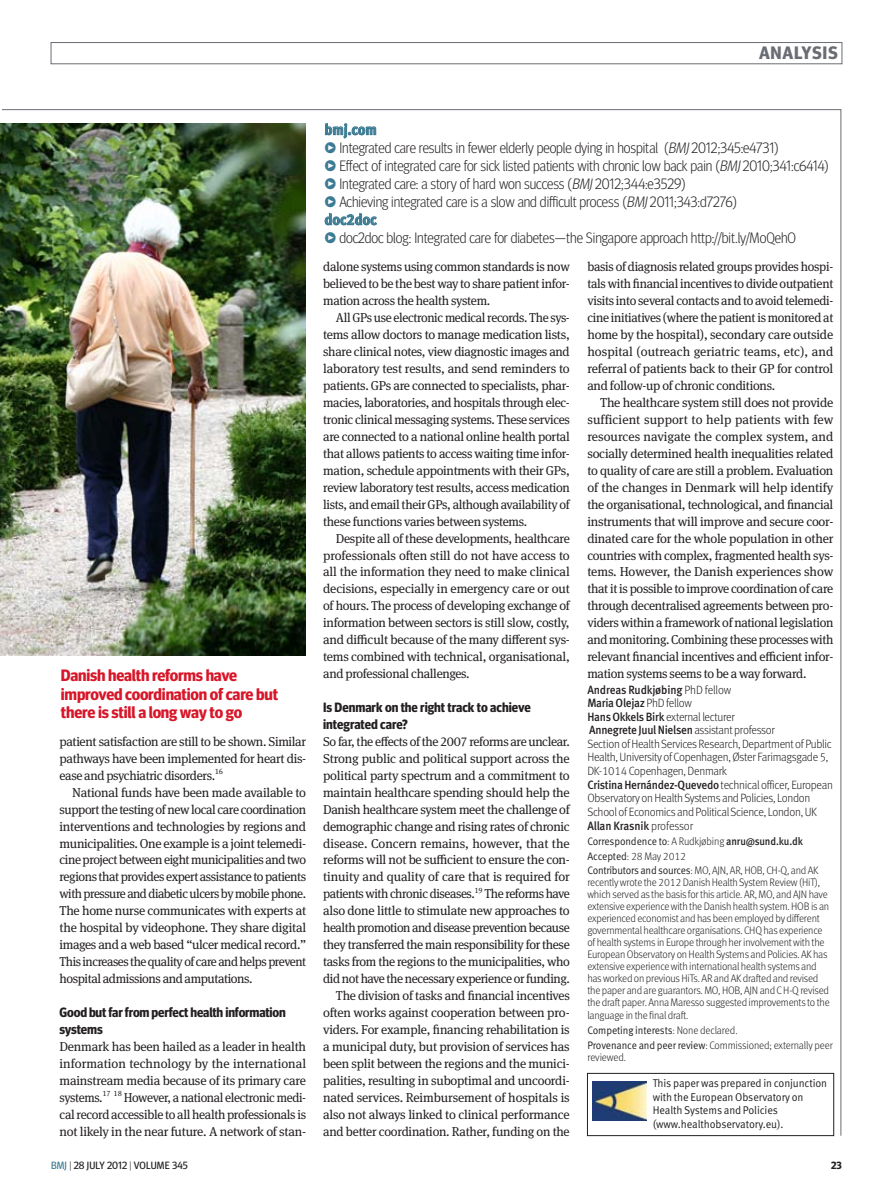
<style>
.page{position:relative;width:893px;height:1191px;background:#fff}
.page>*{position:absolute;margin:0;border:0;box-sizing:border-box;transform-origin:0 0}
.t1{font:700 18px "Meta Headline OT";letter-spacing:.04em;color:#6a6d73}
.quote{font:700 16.5px/18.8px "Meta Headline OT";letter-spacing:-.01em;color:#d71729}
._10pt_Link_BLOB{font:300 15px "Meta Headline OT";letter-spacing:-.005em;color:#231f20;scale:.95 1}
._10pt_Link_bold{font:700 15px "Meta Pro";letter-spacing:-.005em;color:#3c7b93;scale:.95 1}
.subhead1_crosshead{font:700 13.5px/17px "Meta Headline OT";letter-spacing:-.01em;color:#231f20}
.body_indent{font:12.9px/17px "Meta Serif Pro";letter-spacing:-.025em;color:#231f20;text-align:justify}
.body{font:12.9px/17px "Meta Serif Pro";letter-spacing:-.025em;color:#231f20;text-align:justify}
.features_author_deta{font:300 12px/13.5px "Meta Pro";letter-spacing:-.025em;color:#231f20;scale:.95 1}
.features_author_deta-2{font:500 12px "Meta Pro";letter-spacing:-.015em;color:#231f20;scale:.93 1}
.box_text{font:11.25px/13.5px "Meta Pro Normal";letter-spacing:-.01em;color:#231f20;scale:.95 1}
.acknol_sup_cor_to__r{font:300 10.8px/12px "Meta Pro";letter-spacing:-.02em;color:#231f20;scale:.95 1}
.acknol_sup_cor_to__r-2{font:10.8px "Meta Pro Normal";letter-spacing:-.01em;color:#231f20;scale:.93 1}
.t2{font:10.5px "Meta Headline OT";letter-spacing:.01em;color:#231f20}
.t3{font:700 10.5px "Meta Headline OT";color:#231f20}
.s1{font-family:"Meta Pro";font-weight:500;color:#3c7b93}
.s2{font-style:italic}
.s3{font-weight:300}
.s4{font-weight:500}
.s5{font-family:"Meta Pro";font-weight:300}
.s6{font-family:"Meta Pro";font-weight:500}
.s7{font-family:"Meta Pro Normal";font-weight:400}
.s8{color:#3c7b93}
</style>
<div class="page">
<div style="left:51px;top:42px;width:791px;height:22px;border:1px solid #6a6d73"></div>
<img style="left:0;top:123px;width:306px;height:532px">
<div style="left:587px;top:1073px;width:247px;height:62px;border:1px solid #231f20"></div>
<img style="left:593px;top:1081px;width:53px;height:39px">
<svg style="left:325px;top:123px;width:51px;height:15px"></svg>
<svg style="left:325px;top:213px;width:52px;height:12px"></svg>
<h1 class="t1" style="left:759px;top:42px;width:80px">ANALYSIS</h1>
<p class="quote" style="left:61px;top:665px;width:219px">Danish health reforms have improved coordination of care but there is still a long way to go</p>
<p class="body" style="left:60px;top:732px;width:248px">patient satisfaction are still to be shown. Similar pathways have been implemented for heart dis&shy;ease and psychiatric disorders.<sup>16</sup></p>
<p class="body_indent" style="left:60px;top:783px;width:248px;text-indent:13px">National funds have been made available to support the testing of new local care coordination interventions and technologies by regions and municipalities. One example is a joint telemedi&shy;cine project between eight municipalities and two regions that provides expertassistanceto patients withpressure anddiabetic ulcers bymobile phone.<br>The home nurse communicates with experts at the hospital by videophone. They share digital images and a web based “ulcer medical record.” This increases thequalityof careandhelpsprevent hospital admissions and -amputations.</p>
<p class="subhead1_crosshead" style="left:60px;top:1003px;width:228px">Good but far from perfect health information systems</p>
<p class="body" style="left:60px;top:1037px;width:248px">Denmark has been hailed as a leader in health information technology by the international mainstream media because of its primary care systems.<sup>17</sup> <sup>18</sup> However, a national electronic medi&shy;cal record accessible to all health pr-ofessionals is not likely in the near future. A network of stan-</p>
<p class="_10pt_Link_bold" style="left:324px;top:118px;width:57px">bmj.com</p>
<p class="_10pt_Link_BLOB" style="left:324px;top:138px;width:480px"><span class="s1">Ж</span> Integrated care results in fewer elderly people dying in hospital (<span class="s2">BMJ</span> 2012;345:e4731)</p>
<p class="_10pt_Link_BLOB" style="left:324px;top:156px;width:532px"><span class="s1">Ж</span> Effect of integrated care for sick listed patients with chronic low back pain (<span class="s2">BMJ</span> 2010;341:c6414)</p>
<p class="_10pt_Link_BLOB" style="left:324px;top:174px;width:382px"><span class="s1">Ж</span> Integrated care: a story of hard won success (<span class="s2">BMJ</span> 2012;344:e3529)</p>
<p class="_10pt_Link_BLOB" style="left:324px;top:192px;width:436px"><span class="s1">Ж</span> Achieving integrated care is a slow and difficult process (<span class="s2">BMJ</span> 2011;343:d7276)</p>
<p class="_10pt_Link_bold" style="left:324px;top:208px;width:57px">doc2doc</p>
<p class="_10pt_Link_BLOB" style="left:324px;top:228px;width:498px"><span class="s1">Ж</span> doc2doc blog: Integrated care for diabetes—the Singapore approach http://bit.ly/MoQehO</p>
<p class="body" style="left:323px;top:258px;width:248px">dalone systems using common standards is now believed to be the best way to share patient infor&shy;mation across the health system.</p>
<p class="body_indent" style="left:323px;top:309px;width:248px;text-indent:13px">All GPs use electronic medical records. The sys&shy;tems allow doctors to manage medication lists, share clinical notes, view diagnostic images and laboratory test results, and send reminders to patients. GPs are connected to specialists, phar&shy;macies, laboratories, and hospitals through elec&shy;tronic clinical messaging systems. These services are connected to a national online health portal that allows patients to access waiting time infor&shy;mation, schedule appointments with their GPs, review laboratory test results, access medication lists, and email their GPs, although availability of these functions varies between systems.</p>
<p class="body_indent" style="left:323px;top:529px;width:248px;text-indent:13px">Despite all of these developments, healthcare professionals often still do not have access to all the information they need to make clinical decisions, especially in emergency care or out of hours. The process of developing exchange of information between sectors is still slow, costly, and difficult because of the many different sys&shy;tems combined with technical, organisational, and professional challenges.</p>
<p class="subhead1_crosshead" style="left:323px;top:698px;width:209px">Is Denmark on the right track to achieve integrated care?</p>
<p class="body" style="left:323px;top:732px;width:248px">So far, the effects of the 2007 reforms are unclear.<br>Strong public and political support across the political party spectrum and a commitment to maintain healthcare spending should help the Danish healthcare system meet the challenge of demographic change and rising rates of chronic disease. Concern remains, however, that the reforms will not be sufficient to ensure the con&shy;tinuity and quality of care that is required for patients with chronic diseases.<sup>19</sup> The reforms have also done little to stimulate new approaches to health promotion and disease prevention because they transferred the main responsibility for these tasks from the regions to the municipalities, who did not have the necessary experience or funding.</p>
<p class="body_indent" style="left:323px;top:986px;width:248px;text-indent:13px">The division of tasks and financial incentives often works against cooperation between pro&shy;viders. For example, financing rehabilitation is a municipal duty, but provision of services has been split between the regions and the munici&shy;palities, resulting in suboptimal and uncoordi&shy;nated services. Reimbursement of hospitals is also not always linked to clinical performance and better coordination. Rather, funding on the</p>
<p class="body_indent" style="left:587px;top:258px;width:247px">basis of diagnosis related groups provides hospi&shy;tals with financial incentives to divide outpatient visits into several contacts and to avoid telemedi&shy;cine initiatives (where the patient is monitored at home by the hospital), secondary care outside hospital (outreach geriatric teams, etc), and referral of patients back to their GP for control and follow-up of chronic conditions.</p>
<p class="body_indent" style="left:587px;top:393px;width:247px;text-indent:13px">The healthcare system still does not provide sufficient support to help patients with few resources navigate the complex system, and socially determined health inequalities related to quality of care are still a problem. Evaluation of the changes in Denmark will help identify the organisational, technological, and financial instruments that will improve and secure coor&shy;dinated care for the whole population in other countries with complex, fragmented health sys&shy;tems. However, the Danish experiences show that it is possible to improve coordination of care through decentralised agreements between pro&shy;viders within a framework of national legislation and monitoring. Combining these processes with relevant financial incentives and efficient infor&shy;mation systems seems to be a way forward.</p>
<p class="features_author_deta-2" style="left:587px;top:680px;width:156px">Andreas Rudkjøbing <span class="s3">PhD fellow</span></p>
<p class="features_author_deta" style="left:587px;top:695px;width:259px"><span class="s4">Maria Olejaz</span> PhD fellow<br><span class="s4">Hans Okkels Birk</span> external lecturer<br><span class="s4">Annegrete Juul Nielsen</span> assistant professor<br>Section of Health Services Research, Department of Public Health, University of Copenhagen, Øster Farimagsgade 5, DK-1014 Copenhagen, Denmark</p>
<p class="features_author_deta" style="left:587px;top:777px;width:260px"><span class="s4">Cristina Hernández-Quevedo</span> technical officer, European<br>Observatory on Health Systems and Policies, London<br>School of Economics and Political Science, London, UK</p>
<p class="features_author_deta-2" style="left:587px;top:816px;width:115px">Allan Krasnik <span class="s3">professor</span></p>
<p class="acknol_sup_cor_to__r-2" style="left:587px;top:833px;width:233px">Correspondence to<span class="s5">: A Rudkjøbing</span> <span class="s6">anru@sund.ku.dk</span></p>
<p class="acknol_sup_cor_to__r" style="left:587px;top:849px;width:106px"><span class="s7">Accepted</span>: 28 May 2012</p>
<p class="acknol_sup_cor_to__r" style="left:587px;top:863px;width:257px"><span class="s7">Contributors and sources</span>: MO, AJN, AR, HOB, CH-Q, and AK recently wrote the 2012 Danish Health System Review (HiT), which served as the basis for this article. AR, MO, and AJN have extensive experience with the Danish health system. HOB is an experienced economist and has been employed by different governmental healthcare organisations. CHQ has experience of health systems in Europe through her involvement with the European Observatory on Health Systems and Policies. AK has extensive experience with international health systems and has worked on previous HiTs. AR and AK drafted and revised the paper and are guarantors. MO, HOB, AJN and C H-Q revised the draft paper. Anna Maresso suggested improvements to the language in the final draft.</p>
<p class="acknol_sup_cor_to__r-2" style="left:587px;top:1021px;width:163px">Competing interests<span class="s5">: None declared.</span></p>
<p class="acknol_sup_cor_to__r" style="left:587px;top:1038px;width:260px;line-height:12.8px"><span class="s7">Provenance and peer review</span>: Commissioned; externally peer reviewed.</p>
<p class="box_text" style="left:653px;top:1076px;width:185px">This paper was prepared in conjunction with the European Observatory on Health Systems and Policies (www.healthobservatory.eu).</p>
<p class="t2" style="left:51px;top:1159px;width:138px"><span class="s8">BMJ</span> <span class="s3">|</span> 28 JULY 2012 <span class="s3">|</span> VOLUME 345</p>
<p class="t3" style="left:831px;top:1159px;width:12px">23</p>
</div>
